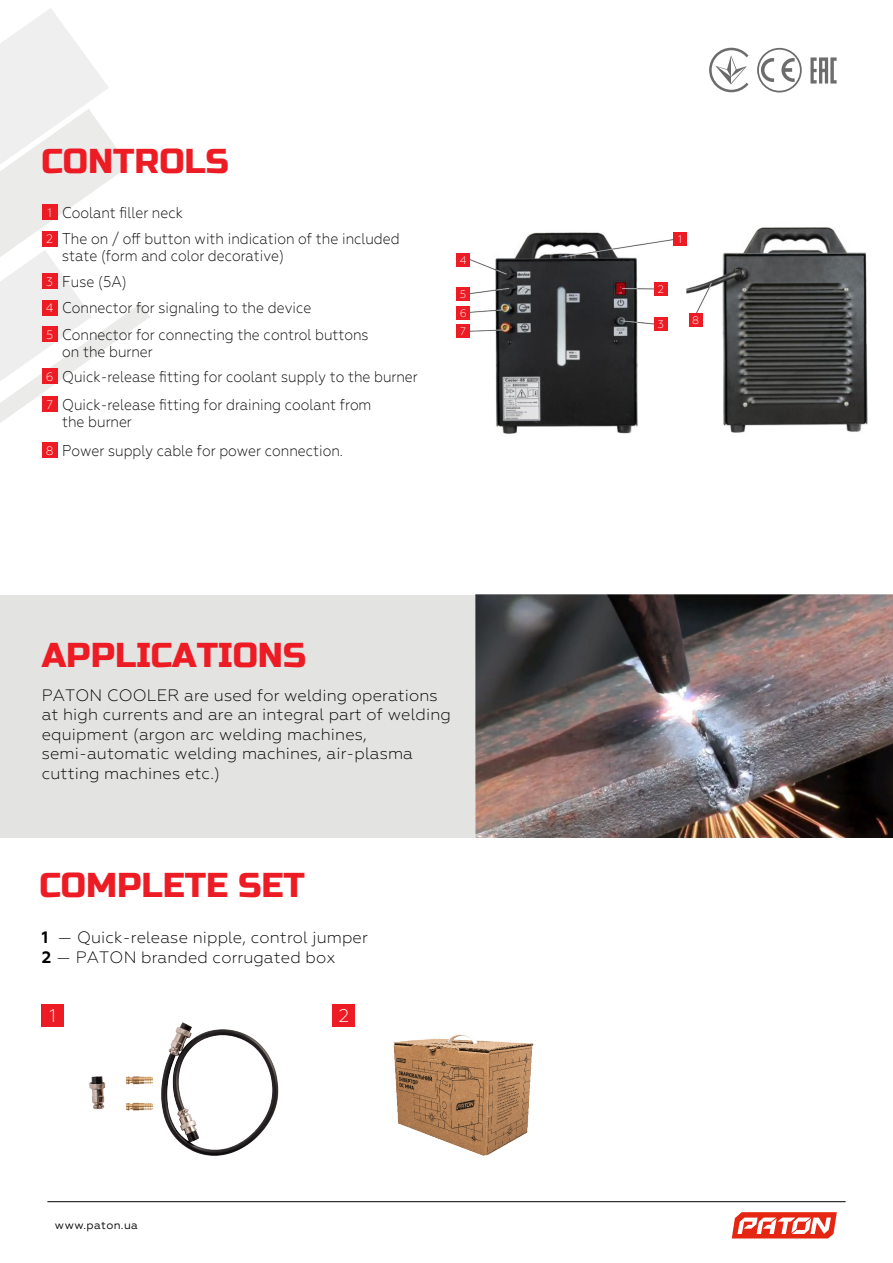
<style>
.page{position:relative;width:893px;height:1263px;background:#fff}
.page>*{position:absolute;margin:0;border:0;box-sizing:border-box;transform-origin:0 0}
.t1{font:34.5px "Russo One";color:#ed1c24}
.t2{font:300 18.15px "Geometria";color:#fff}
.t3{font:300 16.5px/19.5px "Geometria";letter-spacing:.01em;color:#000}
.t4{font:300 15.6px/16.8px "Geometria";color:#000;scale:.9 1}
.t5{font:300 12.15px "Geometria";color:#fff}
.t6{font:11.25px "Geometria";letter-spacing:.035em;color:#000}
.t7{font:300 10.95px "Geometria";color:#fff}
.s1{font-size:12.15px;color:#fff}
.s2{font-weight:700}
</style>
<div class="page">
<svg style="left:0;top:8px;width:150px;height:415px"></svg>
<div style="left:0;top:595px;width:893px;height:243px;background:#e3e3e2"></div>
<svg style="left:757px;top:48px;width:45px;height:44px"></svg>
<svg style="left:810px;top:57px;width:27px;height:27px"></svg>
<svg style="left:709px;top:48px;width:39px;height:44px"></svg>
<svg style="left:732px;top:1212px;width:105px;height:26px"></svg>
<hr style="left:47px;top:1201px;width:799px;height:1px;background:#000">
<div style="left:42px;top:231px;width:15px;height:15px;background:#ed1c24"></div>
<div style="left:42px;top:274px;width:15px;height:15px;background:#ed1c24"></div>
<div style="left:42px;top:300px;width:15px;height:15px;background:#ed1c24"></div>
<div style="left:42px;top:327px;width:15px;height:15px;background:#ed1c24"></div>
<div style="left:42px;top:369px;width:15px;height:15px;background:#ed1c24"></div>
<div style="left:42px;top:397px;width:15px;height:15px;background:#ed1c24"></div>
<div style="left:42px;top:443px;width:15px;height:15px;background:#ed1c24"></div>
<div style="left:42px;top:1004px;width:22px;height:23px;background:#ed1c24"></div>
<div style="left:333px;top:1004px;width:22px;height:23px;background:#ed1c24"></div>
<img style="left:393px;top:1034px;width:141px;height:122px">
<img style="left:89px;top:1022px;width:190px;height:134px">
<img style="left:688px;top:227px;width:180px;height:206px">
<div style="left:689px;top:313px;width:13px;height:13px;background:#ed1c24"></div>
<img style="left:456px;top:232px;width:232px;height:202px">
<div style="left:673px;top:232px;width:14px;height:14px;background:#ed1c24"></div>
<div style="left:654px;top:282px;width:14px;height:14px;background:#ed1c24"></div>
<div style="left:654px;top:317px;width:14px;height:14px;background:#ed1c24"></div>
<div style="left:456px;top:325px;width:14px;height:13px;background:#ed1c24"></div>
<div style="left:456px;top:306px;width:14px;height:14px;background:#ed1c24"></div>
<div style="left:456px;top:287px;width:14px;height:14px;background:#ed1c24"></div>
<div style="left:456px;top:253px;width:14px;height:13px;background:#ed1c24"></div>
<div style="left:42px;top:205px;width:15px;height:15px;background:#ed1c24"></div>
<img style="left:476px;top:594px;width:417px;height:244px">
<h1 class="t1" style="left:41px;top:141px;width:189px">CONTROLS</h1>
<p class="t4" style="left:48px;top:204px;width:152px"><span class="s1">1</span> Coolant filler neck</p>
<p class="t4" style="left:62px;top:230px;width:376px">The on / off button with indication of the included state (form and color decorative)</p>
<p class="t5" style="left:46px;top:232px;width:8px">2</p>
<p class="t4" style="left:46px;top:273px;width:91px"><span class="s1">3</span> Fuse (5A)</p>
<p class="t4" style="left:46px;top:299px;width:296px"><span class="s1">4</span> Connector for signaling to the device</p>
<p class="t4" style="left:62px;top:326px;width:342px">Connector for connecting the control buttons</p>
<p class="t4" style="left:62px;top:343px;width:102px">on the burner</p>
<p class="t5" style="left:46px;top:327px;width:9px">5</p>
<p class="t4" style="left:62px;top:363px;width:397px;line-height:27.8px;text-indent:-16px"><span class="s1">6</span> Quick-release fitting for coolant supply to the burner<br>Quick-release fitting for draining coolant from</p>
<p class="t4" style="left:62px;top:413px;width:79px">the burner</p>
<p class="t5" style="left:46px;top:397px;width:8px">7</p>
<p class="t4" style="left:46px;top:442px;width:332px"><span class="s1">8</span> Power supply cable for power connection.</p>
<p class="t7" style="left:460px;top:253px;width:8px">4</p>
<p class="t7" style="left:460px;top:288px;width:8px">5</p>
<p class="t7" style="left:460px;top:307px;width:8px">6</p>
<p class="t7" style="left:460px;top:325px;width:7px">7</p>
<h1 class="t1" style="left:42px;top:635px;width:266px">APPLICATIONS</h1>
<p class="t3" style="left:42px;top:685px;width:411px">PATON COOLER are used for welding operations at high currents and are an integral part of welding equipment (argon arc welding machines, semi-automatic welding machines, air-plasma cutting machines etc.)</p>
<h1 class="t1" style="left:39px;top:865px;width:267px">COMPLETE SET</h1>
<p class="t3" style="left:42px;top:927px;width:327px"><span class="s2">1</span> — Quick-release nipple, control jumper<br><span class="s2">2</span> — PATON branded corrugated box</p>
<p class="t2" style="left:50px;top:1005px;width:8px">1</p>
<p class="t2" style="left:339px;top:1005px;width:12px">2</p>
<p class="t6" style="left:55px;top:1219px;width:85px">www.paton.ua</p>
<p class="t7" style="left:678px;top:233px;width:5px">1</p>
<p class="t7" style="left:658px;top:283px;width:8px">2</p>
<p class="t7" style="left:658px;top:318px;width:8px">3</p>
<p class="t7" style="left:692px;top:314px;width:9px">8</p>
</div>
